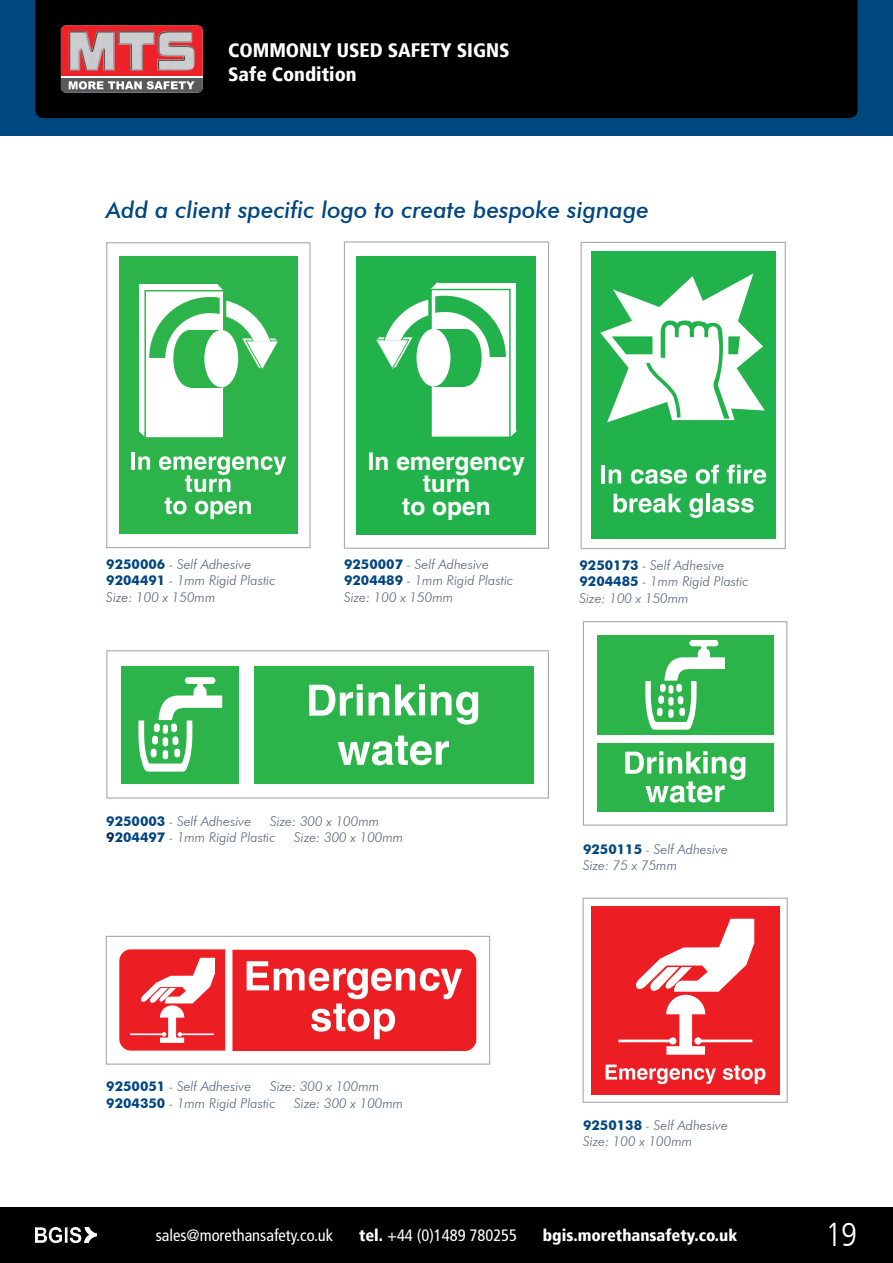
<style>
.page{position:relative;width:893px;height:1263px;background:#fff}
.page>*{position:absolute;margin:0;border:0;box-sizing:border-box;transform-origin:0 0}
.t1{font:300 condensed 33px "Frutiger LT";color:#fff}
.t2{font:700 24.45px/22.4px "Helvetica LT";color:#fff;text-align:center}
.t3{font:italic 500 23.4px "Futura BT";color:#00467f}
.t4{font:900 condensed 19.5px/23.4px "Frutiger";color:#fff}
.t5{font:condensed 16.5px "Frutiger LT";color:#fff}
.t6{font:900 condensed 16.5px "Frutiger";color:#fff}
.t7{font:italic 300 13.5px/16.2px "Futura BT";color:#546179}
.s1{font-weight:700;font-style:normal;color:#00467f}
.s2{font-weight:700;font-style:normal;color:#002856}
.s3{font-family:"Frutiger";font-weight:900}
</style>
<div class="page">
<div style="left:0;top:0;width:893px;height:136px;background:#00467f"></div>
<div style="left:35px;top:0;width:823px;height:118px;background:#000"></div>
<svg style="left:61px;top:26px;width:142px;height:67px;background:#b95255"></svg>
<img style="left:118px;top:31px;width:37px;height:40px">
<img style="left:157px;top:31px;width:38px;height:40px">
<img style="left:69px;top:31px;width:46px;height:40px">
<hr style="left:61px;top:76px;width:142px;height:2px;background:#fff">
<div style="left:0;top:1208px;width:893px;height:55px;background:#000"></div>
<img style="left:36px;top:1228px;width:61px;height:15px">
<div style="left:122px;top:666px;width:117px;height:117px;background:#2cb34a"></div>
<svg style="left:138px;top:677px;width:84px;height:95px"></svg>
<div style="left:254px;top:666px;width:280px;height:117px;background:#2cb34a"></div>
<svg style="left:309px;top:684px;width:54px;height:32px"></svg>
<svg style="left:369px;top:692px;width:20px;height:23px"></svg>
<svg style="left:395px;top:684px;width:30px;height:31px"></svg>
<svg style="left:431px;top:692px;width:47px;height:32px"></svg>
<svg style="left:338px;top:735px;width:111px;height:30px"></svg>
<div style="left:106px;top:650px;width:443px;height:148px;border:1px solid #a7a9ac"></div>
<div style="left:119px;top:256px;width:179px;height:278px;background:#2cb34a"></div>
<hr style="left:132px;top:452px;width:3px;height:18px;background:#fff">
<svg style="left:138px;top:456px;width:12px;height:14px"></svg>
<svg style="left:159px;top:456px;width:127px;height:36px"></svg>
<svg style="left:165px;top:498px;width:22px;height:16px"></svg>
<svg style="left:195px;top:501px;width:56px;height:18px"></svg>
<svg style="left:139px;top:284px;width:139px;height:154px"></svg>
<div style="left:106px;top:242px;width:205px;height:306px;border:1px solid #a7a9ac"></div>
<svg style="left:119px;top:949px;width:106px;height:101px"></svg>
<svg style="left:232px;top:950px;width:244px;height:101px;background:#ef4248"></svg>
<div style="left:106px;top:936px;width:384px;height:129px;border:1px solid #a7a9ac"></div>
<div style="left:591px;top:906px;width:189px;height:189px;background:#ed1d24"></div>
<svg style="left:618px;top:919px;width:136px;height:136px"></svg>
<svg style="left:606px;top:1064px;width:110px;height:20px"></svg>
<svg style="left:723px;top:1065px;width:42px;height:19px"></svg>
<div style="left:582px;top:898px;width:206px;height:205px;border:1px solid #a7a9ac"></div>
<div style="left:591px;top:252px;width:185px;height:287px;background:#21b24b"></div>
<svg style="left:600px;top:273px;width:165px;height:149px"></svg>
<hr style="left:601px;top:465px;width:4px;height:18px;background:#fff">
<svg style="left:609px;top:469px;width:12px;height:14px"></svg>
<svg style="left:631px;top:469px;width:56px;height:15px"></svg>
<svg style="left:696px;top:465px;width:23px;height:19px"></svg>
<svg style="left:727px;top:465px;width:39px;height:19px"></svg>
<svg style="left:614px;top:494px;width:67px;height:19px"></svg>
<svg style="left:689px;top:498px;width:14px;height:20px"></svg>
<hr style="left:706px;top:494px;width:4px;height:18px;background:#fff">
<svg style="left:712px;top:498px;width:42px;height:15px"></svg>
<div style="left:581px;top:242px;width:205px;height:307px;border:1px solid #a7a9ac"></div>
<div style="left:357px;top:256px;width:179px;height:278px;background:#21b24b"></div>
<div style="left:437px;top:283px;width:79px;height:148px;background:#fff"></div>
<svg style="left:511px;top:431px;width:5px;height:5px"></svg>
<svg style="left:431px;top:283px;width:6px;height:6px"></svg>
<div style="left:431px;top:289px;width:79px;height:148px;background:#fff"></div>
<div style="left:430px;top:289px;width:81px;height:149px;border:1px solid #21b24b"></div>
<svg style="left:436px;top:369px;width:26px;height:17px"></svg>
<div style="left:448px;top:329px;width:34px;height:57px;background:#21b24b;border-radius:50%"></div>
<div style="left:416px;top:329px;width:34px;height:57px;background:#fff;border-radius:50%"></div>
<svg style="left:376px;top:296px;width:130px;height:73px"></svg>
<div style="left:344px;top:241px;width:205px;height:308px;border:1px solid #a7a9ac"></div>
<div style="left:597px;top:743px;width:176px;height:68px;background:#2cb34a"></div>
<div style="left:597px;top:635px;width:176px;height:100px;background:#2cb34a"></div>
<svg style="left:625px;top:751px;width:120px;height:52px"></svg>
<svg style="left:645px;top:640px;width:80px;height:90px"></svg>
<div style="left:583px;top:621px;width:204px;height:205px;border:1px solid #a7a9ac"></div>
<h3 class="t4" style="left:228px;top:39px;width:283px">COMMONLY USED SAFETY SIGNS<br>Safe Condition</h3>
<h3 class="t3" style="left:106px;top:195px;width:544px">Add a client specific logo to create bespoke signage</h3>
<h2 class="t2" style="left:368px;top:450px;width:159px">In emergency turn<br>to open</h2>
<p class="t7" style="left:106px;top:556px;width:171px"><span class="s1">9250006</span> - Self Adhesive<br><span class="s1">9204491</span> - 1mm Rigid Plastic<br>Size: 100 x 150mm</p>
<p class="t7" style="left:344px;top:556px;width:171px"><span class="s1">9250007</span> - Self Adhesive<br><span class="s1">9204489</span> - 1mm Rigid Plastic<br>Size: 100 x 150mm</p>
<p class="t7" style="left:579px;top:557px;width:171px"><span class="s1">9250173</span> - Self Adhesive<br><span class="s1">9204485</span> - 1mm Rigid Plastic<br>Size: 100 x 150mm</p>
<p class="t7" style="left:106px;top:813px;width:146px"><span class="s1">9250003</span> - Self Adhesive</p>
<p class="t7" style="left:106px;top:813px;width:274px;text-indent:164px">Size: 300 x 100mm<br><span class="s2">9</span><span class="s1">204497</span> - 1mm Rigid Plastic</p>
<p class="t7" style="left:294px;top:829px;width:111px">Size: 300 x 100mm</p>
<p class="t7" style="left:106px;top:1078px;width:146px"><span class="s1">9250051</span> - Self Adhesive</p>
<p class="t7" style="left:106px;top:1078px;width:274px;text-indent:164px">Size: 300 x 100mm<br><span class="s1">9204350</span> - 1mm Rigid Plastic</p>
<p class="t7" style="left:294px;top:1094px;width:111px">Size: 300 x 100mm</p>
<p class="t7" style="left:583px;top:840px;width:146px"><span class="s1">9250115</span> - Self Adhesive<br>Size: 75 x 75mm</p>
<p class="t7" style="left:583px;top:1117px;width:146px"><span class="s1">9250138</span> - Self Adhesive<br>Size: 100 x 100mm</p>
<p class="t5" style="left:156px;top:1226px;width:179px">sales@morethansafety.co.uk</p>
<p class="t5" style="left:359px;top:1226px;width:160px"><span class="s3">tel.</span> +44 (0)1489 780255</p>
<p class="t6" style="left:543px;top:1225px;width:196px">bgis.morethansafety.co.uk</p>
<h1 class="t1" style="left:825px;top:1216px;width:33px">19</h1>
</div>
